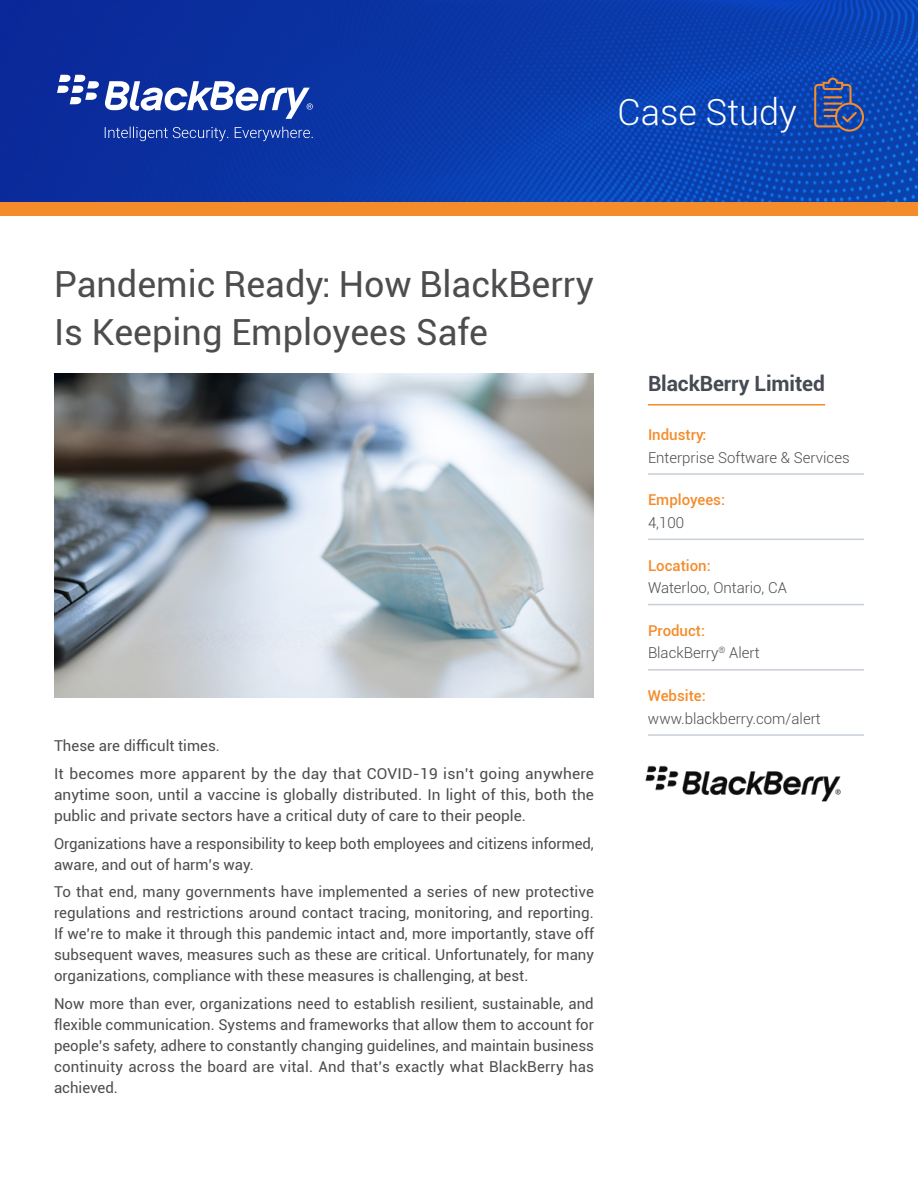
<style>
.page{position:relative;width:918px;height:1188px;background:#fff}
.page>*{position:absolute;margin:0;border:0;box-sizing:border-box;transform-origin:0 0}
.t1{font:36px/48px "Roboto";color:#4d4d4f}
.t2{font:300 36px "Roboto";color:#fff}
.t3{font:700 21px "Roboto";letter-spacing:-.005em;color:#464b53}
.t4{font:15px/21px "Roboto";color:#4d4d4f}
.t5{font:300 15px/22.5px "Roboto";color:#4d4d4f}
.t6{font:500 15px "Roboto";color:#f48c2b}
.s1{font-weight:500;color:#f48c2b}
</style>
<div class="page">
<img style="left:0;top:0;width:918px;height:202px">
<div style="left:0;top:202px;width:918px;height:14px;background:#f48c2b"></div>
<svg style="left:814px;top:78px;width:50px;height:54px;background:#415592"></svg>
<img style="left:54px;top:373px;width:540px;height:324px">
<hr style="left:648px;top:404px;width:177px;height:2px;background:#f48c2b">
<hr style="left:648px;top:473px;width:216px;height:2px;background:#c8cfda">
<hr style="left:648px;top:539px;width:216px;height:1px;background:#c8cfda">
<hr style="left:648px;top:604px;width:216px;height:1px;background:#c8cfda">
<hr style="left:648px;top:669px;width:216px;height:2px;background:#c8cfda">
<hr style="left:648px;top:734px;width:216px;height:2px;background:#c8cfda">
<svg style="left:57px;top:75px;width:256px;height:44px"></svg>
<svg style="left:105px;top:127px;width:208px;height:14px;background:#3150ae"></svg>
<img style="left:645px;top:765px;width:196px;height:37px">
<h1 class="t2" style="left:618px;top:87px;width:181px">Case Study</h1>
<h1 class="t1" style="left:54px;top:259px;width:542px">Pandemic Ready: How BlackBerry<br>Is Keeping Employees Safe</h1>
<p class="t4" style="left:54px;top:731px;width:542px;line-height:27.8px">These are difficult times.<br>It becomes more apparent by the day that COVID-19 isn’t going anywhere</p>
<p class="t4" style="left:54px;top:783px;width:541px">anytime soon, until a vaccine is globally distributed. In light of this, both the public and private sectors have a critical duty of care to their people.</p>
<p class="t4" style="left:54px;top:832px;width:541px">Organizations have a responsibility to keep both employees and citizens informed, aware, and out of harm’s way.</p>
<p class="t4" style="left:54px;top:881px;width:542px;text-align:justify">To that end, many governments have implemented a series of new protective regulations and restrictions around contact tracing, monitoring, and reporting.<br>If we’re to make it through this pandemic intact and, more importantly, stave off subsequent waves, measures such as these are critical. Unfortunately, for many organizations, compliance with these measures is challenging, at best.</p>
<p class="t4" style="left:54px;top:993px;width:542px;text-align:justify">Now more than ever, organizations need to establish resilient, sustainable, and flexible communication. Systems and frameworks that allow them to account for people’s safety, adhere to constantly changing guidelines, and maintain business continuity across the board are vital. And that’s exactly what BlackBerry has achieved.</p>
<h2 class="t3" style="left:648px;top:368px;width:179px">BlackBerry Limited</h2>
<p class="t6" style="left:648px;top:424px;width:60px">Industry:</p>
<p class="t5" style="left:648px;top:445px;width:203px">Enterprise Software &amp; Services</p>
<p class="t6" style="left:648px;top:489px;width:79px">Employees:</p>
<p class="t5" style="left:648px;top:511px;width:38px">4,100</p>
<p class="t6" style="left:648px;top:555px;width:64px">Location:</p>
<p class="t5" style="left:648px;top:576px;width:140px">Waterloo, Ontario, CA</p>
<p class="t5" style="left:648px;top:619px;width:113px"><span class="s1">Product:<br></span>BlackBerry<sup>®</sup> Alert</p>
<p class="t6" style="left:648px;top:685px;width:59px">Website:</p>
<p class="t5" style="left:648px;top:706px;width:174px">www.blackberry.com/alert</p>
</div>
